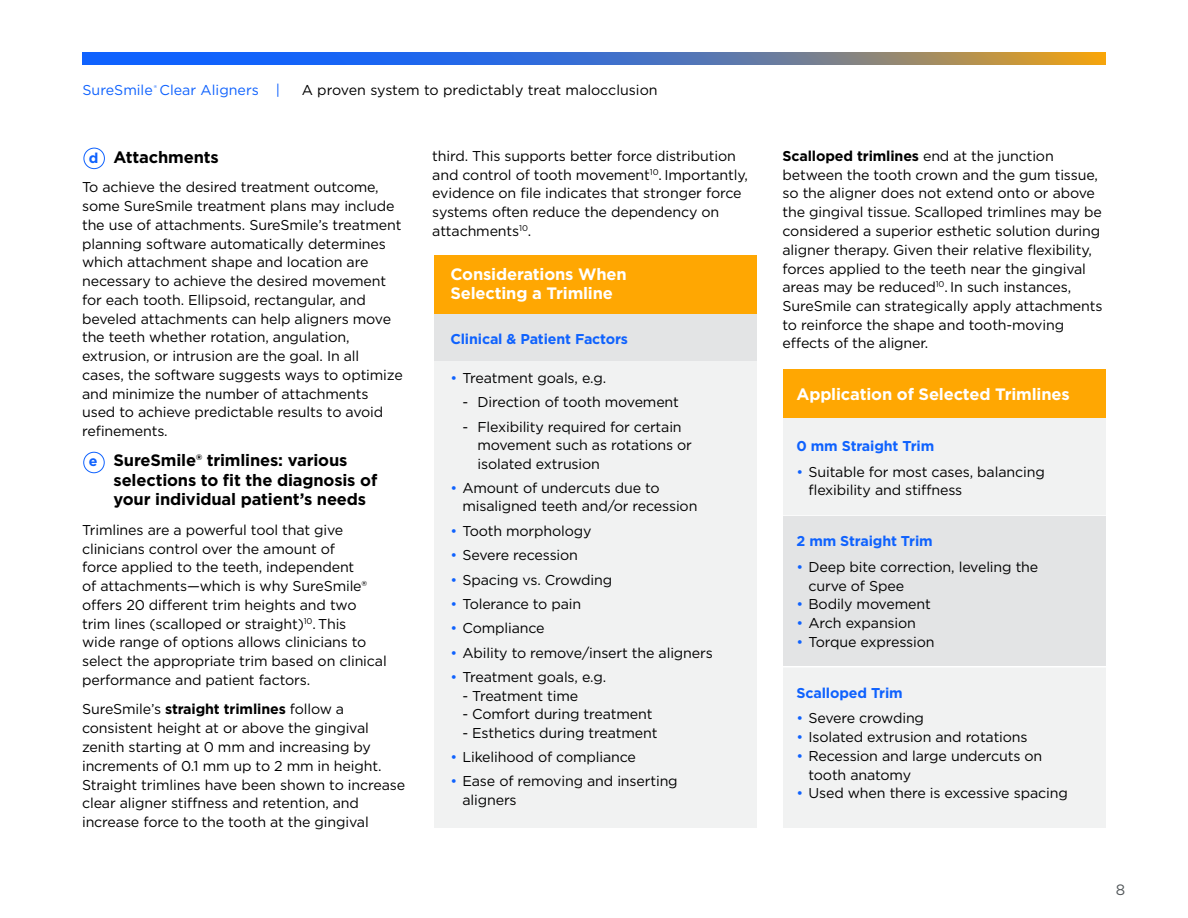
<style>
.page{position:relative;width:1188px;height:918px;background:#fff}
.page>*{position:absolute;margin:0;border:0;box-sizing:border-box;transform-origin:0 0}
.t1{font:700 16.5px/19.5px "Gotham";letter-spacing:-.01em;color:#000}
.t2{font:700 16.5px/19.5px "Gotham";letter-spacing:-.01em;color:#fff}
.t3{font:15px "Gotham";color:#53585b}
.t4{font:14.25px/18.8px "Gotham";letter-spacing:-.01em;color:#000}
.t5{font:700 14.25px "Gotham";letter-spacing:-.01em;color:#0f62fe}
.t6{font:14.25px "Gotham";color:#0f62fe}
.s1{font-size:14.25px;color:#0f62fe}
.s2{font-weight:700}
.s3{color:#0f62fe}
</style>
<div class="page">
<div style="left:84px;top:148px;width:21px;height:21px;border:1px solid #0f62fe;border-radius:50%"></div>
<div style="left:83px;top:452px;width:22px;height:21px;border:1px solid #0f62fe;border-radius:50%"></div>
<svg style="left:82px;top:53px;width:1024px;height:11px;background:#5375b6"></svg>
<div style="left:783px;top:369px;width:322px;height:49px;background:#ffa702"></div>
<div style="left:783px;top:418px;width:322px;height:410px;background:#f1f2f2"></div>
<hr style="left:778px;top:515px;width:343px;height:2px;background:#fff">
<hr style="left:778px;top:666px;width:343px;height:1px;background:#fff">
<div style="left:434px;top:255px;width:322px;height:59px;background:#ffa702"></div>
<div style="left:434px;top:314px;width:322px;height:514px;background:#f1f2f2"></div>
<div style="left:434px;top:314px;width:322px;height:46px;background:#e3e4e5"></div>
<div style="left:783px;top:517px;width:322px;height:149px;background:#e3e4e5"></div>
<p class="t6" style="left:82px;top:81px;width:199px">SureSmile<sup>®</sup> Clear Aligners |</p>
<p class="t4" style="left:302px;top:81px;width:358px">A proven system to predictably treat malocclusion</p>
<p class="t1" style="left:89px;top:147px;width:132px"><span class="s1">d</span> Attachments</p>
<p class="t4" style="left:82px;top:178px;width:322px">To achieve the desired treatment outcome, some SureSmile treatment plans may include the use of attachments. SureSmile’s treatment planning software automatically determines which attachment shape and location are necessary to achieve the desired movement for each tooth. Ellipsoid, rectangular, and beveled attachments can help aligners move the teeth whether rotation, angulation, extrusion, or intrusion are the goal. In all cases, the software suggests ways to optimize and minimize the number of attachments used to achieve predictable results to avoid refinements.</p>
<p class="t1" style="left:114px;top:451px;width:265px;text-indent:-25px"><span class="s1">e</span> SureSmile® trimlines: various selections to fit the diagnosis of your individual patient’s needs</p>
<p class="t4" style="left:82px;top:520px;width:306px">Trimlines are a powerful tool that give clinicians control over the amount of<br>force applied to the teeth, independent<br>of attachments—which is why SureSmile® offers 20 different trim heights and two trim lines (scalloped or straight)<sup>10</sup>. This<br>wide range of options allows clinicians to select the appropriate trim based on clinical performance and patient factors.</p>
<p class="t4" style="left:82px;top:700px;width:325px">SureSmile’s <span class="s2">straight trimlines</span> follow a consistent height at or above the gingival zenith starting at 0 mm and increasing by increments of 0.1 mm up to 2 mm in height.<br>Straight trimlines have been shown to increase clear aligner stiffness and retention, and increase force to the tooth at the gingival</p>
<p class="t4" style="left:432px;top:146px;width:317px">third. This supports better force distribution and control of tooth movement<sup>10</sup>. Importantly, evidence on file indicates that stronger force systems often reduce the dependency on attachments<sup>10</sup>.</p>
<p class="t4" style="left:783px;top:146px;width:321px"><span class="s2">Scalloped trimlines</span> end at the junction between the tooth crown and the gum tissue, so the aligner does not extend onto or above the gingival tissue. Scalloped trimlines may be considered a superior esthetic solution during aligner therapy. Given their relative flexibility, forces applied to the teeth near the gingival areas may be reduced<sup>10</sup>. In such instances, SureSmile can strategically apply attachments to reinforce the shape and tooth-moving effects of the aligner.</p>
<p class="t2" style="left:450px;top:264px;width:178px">Considerations When<br>Selecting a Trimline</p>
<p class="t5" style="left:450px;top:330px;width:179px">Clinical &amp; Patient Factors</p>
<p class="t4" style="left:462px;top:365px;width:145px;line-height:24.5px;text-indent:-12px"><span class="s3">•</span> Treatment goals, e.g. -<br>-</p>
<p class="t2" style="left:796px;top:384px;width:275px">Application of Selected Trimlines</p>
<p class="t5" style="left:796px;top:437px;width:139px">0 mm Straight Trim</p>
<p class="t4" style="left:808px;top:462px;width:238px;text-indent:-12px"><span class="s3">•</span> Suitable for most cases, balancing flexibility and stiffness</p>
<p class="t5" style="left:796px;top:532px;width:138px">2 mm Straight Trim</p>
<p class="t4" style="left:808px;top:557px;width:231px;text-indent:-12px"><span class="s3">•</span> Deep bite correction, leveling the curve of Spee</p>
<p class="t4" style="left:796px;top:595px;width:136px"><span class="s3">•</span> Bodily movement</p>
<p class="t4" style="left:796px;top:613px;width:121px"><span class="s3">•</span> Arch expansion</p>
<p class="t4" style="left:796px;top:632px;width:140px"><span class="s3">•</span> Torque expression</p>
<p class="t5" style="left:796px;top:683px;width:108px">Scalloped Trim</p>
<p class="t4" style="left:796px;top:709px;width:129px"><span class="s3">•</span> Severe crowding</p>
<p class="t4" style="left:796px;top:727px;width:233px"><span class="s3">•</span> Isolated extrusion and rotations</p>
<p class="t4" style="left:808px;top:746px;width:235px;text-indent:-12px"><span class="s3">•</span> Recession and large undercuts on tooth anatomy</p>
<p class="t4" style="left:796px;top:784px;width:273px"><span class="s3">•</span> Used when there is excessive spacing</p>
<p class="t4" style="left:477px;top:390px;width:206px;line-height:24.5px">Direction of tooth movement<br>Flexibility required for certain</p>
<p class="t4" style="left:477px;top:435px;width:216px">movement such as rotations or</p>
<p class="t4" style="left:450px;top:478px;width:211px"><span class="s3">•</span> Amount of undercuts due to</p>
<p class="t4" style="left:450px;top:521px;width:143px"><span class="s3">•</span> Tooth morphology</p>
<p class="t4" style="left:450px;top:545px;width:129px"><span class="s3">•</span> Severe recession</p>
<p class="t4" style="left:450px;top:570px;width:163px"><span class="s3">•</span> Spacing vs. Crowding</p>
<p class="t4" style="left:450px;top:594px;width:132px"><span class="s3">•</span> Tolerance to pain</p>
<p class="t4" style="left:450px;top:619px;width:96px"><span class="s3">•</span> Compliance</p>
<p class="t4" style="left:477px;top:454px;width:124px">isolated extrusion</p>
<p class="t4" style="left:462px;top:497px;width:237px">misaligned teeth and/or recession</p>
<p class="t4" style="left:450px;top:643px;width:264px"><span class="s3">•</span> Ability to remove/insert the aligners</p>
<p class="t4" style="left:450px;top:667px;width:157px"><span class="s3">•</span> Treatment goals, e.g.</p>
<p class="t4" style="left:462px;top:686px;width:117px">- Treatment time</p>
<p class="t4" style="left:462px;top:704px;width:192px">- Comfort during treatment</p>
<p class="t4" style="left:462px;top:723px;width:197px">- Esthetics during treatment</p>
<p class="t4" style="left:450px;top:747px;width:187px"><span class="s3">•</span> Likelihood of compliance</p>
<p class="t4" style="left:462px;top:772px;width:217px;text-indent:-12px"><span class="s3">•</span> Ease of removing and inserting aligners</p>
<p class="t3" style="left:1116px;top:880px;width:11px">8</p>
</div>
